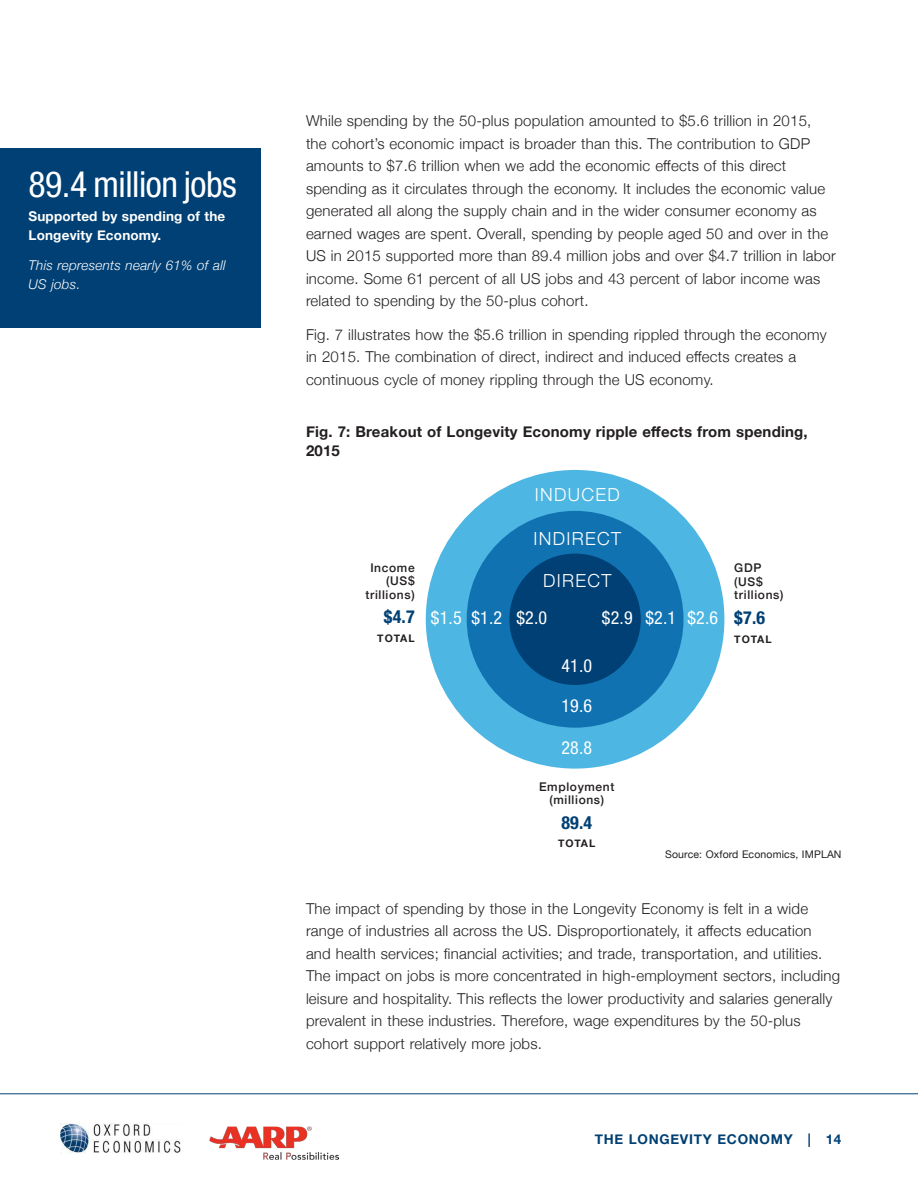
<style>
.page{position:relative;width:918px;height:1188px;background:#fff}
.page>*{position:absolute;margin:0;border:0;box-sizing:border-box;transform-origin:0 0}
.Side_Text_Big{font:condensed 36px "Helvetica Neue LT Std";letter-spacing:-.015em;color:#fff}
.Figure_Text{font:condensed 18px "Helvetica Neue LT Std";color:#fff}
.Figure_Text-2{font:300 18px "Helvetica Neue";letter-spacing:.075em;color:#fff}
.Figure_Text-3{font:700 condensed 18px "Helvetica Neue LT Std";color:#004074}
.t1{font:300 15px/22.5px "Helvetica Neue";letter-spacing:.015em;color:#231f20}
.Figure_Title{font:700 15px/18.8px "Helvetica Neue";letter-spacing:.015em;color:#231f20}
.Side_Text_Subhead{font:700 13.5px/18.8px "Helvetica Neue";letter-spacing:.015em;color:#fff}
.Side_Text_Italic{font:italic 300 13.5px/18.8px "Helvetica Neue";letter-spacing:.02em;color:#fff}
.t2{font:700 13.5px "Helvetica Neue";letter-spacing:.055em;color:#004074}
.Figure_Text-4{font:500 12px/13.5px "Helvetica Neue";letter-spacing:.055em;color:#231f20}
.Figure_Footnote{font:10.5px "Helvetica Neue";letter-spacing:.015em;color:#231f20}
.Figure_Text-5{font:700 10.5px "Helvetica Neue";letter-spacing:.095em;color:#231f20}
</style>
<div class="page">
<img style="left:61px;top:1124px;width:119px;height:30px">
<img style="left:210px;top:1126px;width:128px;height:34px">
<hr style="left:0;top:1093px;width:918px;height:1px;background:#004074">
<div style="left:0;top:148px;width:261px;height:180px;background:#004074"></div>
<div style="left:426px;top:470px;width:298px;height:299px;background:#4db6e2;border-radius:50%"></div>
<div style="left:467px;top:511px;width:216px;height:217px;background:#1072b1;border-radius:50%"></div>
<div style="left:509px;top:554px;width:132px;height:131px;background:#004074;border-radius:50%"></div>
<p class="Side_Text_Big" style="left:28px;top:163px;width:210px">89.4 million jobs</p>
<p class="Side_Text_Subhead" style="left:28px;top:207px;width:198px">Supported by spending of the<br>Longevity Economy.</p>
<p class="Side_Text_Italic" style="left:28px;top:255px;width:199px">This represents nearly 61% of all<br>US jobs.</p>
<p class="t1" style="left:306px;top:109px;width:531px">While spending by the 50-plus population amounted to $5.6 trillion in 2015, the cohort’s economic impact is broader than this. The contribution to GDP amounts to $7.6 trillion when we add the economic effects of this direct spending as it circulates through the economy. It includes the economic value generated all along the supply chain and in the wider consumer economy as earned wages are spent. Overall, spending by people aged 50 and over in the US in 2015 supported more than 89.4 million jobs and over $4.7 trillion in labor income. Some 61 percent of all US jobs and 43 percent of labor income was related to spending by the 50-plus cohort.</p>
<p class="t1" style="left:306px;top:322px;width:522px">Fig. 7 illustrates how the $5.6 trillion in spending rippled through the economy in 2015. The combination of direct, indirect and induced effects creates a continuous cycle of money rippling through the US economy.</p>
<p class="Figure_Title" style="left:306px;top:423px;width:503px">Fig. 7: Breakout of Longevity Economy ripple effects from spending,<br>2015</p>
<p class="Figure_Text-2" style="left:535px;top:480px;width:86px">INDUCED</p>
<p class="Figure_Text-4" style="left:366px;top:560px;width:51px;text-align:right">Income (US$ trillions)</p>
<p class="Figure_Text-5" style="left:377px;top:630px;width:39px">TOTAL</p>
<p class="Figure_Text-3" style="left:384px;top:606px;width:32px">$4.7</p>
<p class="Figure_Text-2" style="left:533px;top:524px;width:89px">INDIRECT</p>
<p class="Figure_Text-4" style="left:734px;top:561px;width:51px">GDP (US$ trillions)</p>
<p class="Figure_Text-5" style="left:734px;top:631px;width:39px">TOTAL</p>
<p class="Figure_Text-2" style="left:543px;top:566px;width:70px">DIRECT</p>
<p class="Figure_Text" style="left:431px;top:607px;width:32px">$1.5</p>
<p class="Figure_Text" style="left:471px;top:607px;width:32px">$1.2</p>
<p class="Figure_Text" style="left:516px;top:607px;width:32px">$2.0</p>
<p class="Figure_Text-3" style="left:734px;top:606px;width:32px">$7.6</p>
<p class="Figure_Text" style="left:602px;top:607px;width:32px">$2.9</p>
<p class="Figure_Text" style="left:645px;top:607px;width:32px">$2.1</p>
<p class="Figure_Text" style="left:687px;top:607px;width:32px">$2.6</p>
<p class="Figure_Text" style="left:561px;top:655px;width:32px">41.0</p>
<p class="Figure_Text" style="left:561px;top:695px;width:32px">19.6</p>
<p class="Figure_Text" style="left:561px;top:737px;width:32px">28.8</p>
<p class="Figure_Text-4" style="left:539px;top:779px;width:77px;text-align:center">Employment (millions)</p>
<p class="Figure_Text-5" style="left:558px;top:835px;width:39px">TOTAL</p>
<p class="Figure_Text-3" style="left:561px;top:811px;width:32px">89.4</p>
<p class="Figure_Footnote" style="left:665px;top:847px;width:178px">Source: Oxford Economics, IMPLAN</p>
<p class="t1" style="left:306px;top:896px;width:536px">The impact of spending by those in the Longevity Economy is felt in a wide range of industries all across the US. Disproportionately, it affects education and health services; financial activities; and trade, transportation, and utilities.<br>The impact on jobs is more concentrated in high-employment sectors, including leisure and hospitality. This reflects the lower productivity and salaries generally prevalent in these industries. Therefore, wage expenditures by the 50-plus cohort support relatively more jobs.</p>
<p class="t2" style="left:595px;top:1128px;width:248px">THE LONGEVITY ECONOMY | 14</p>
</div>
